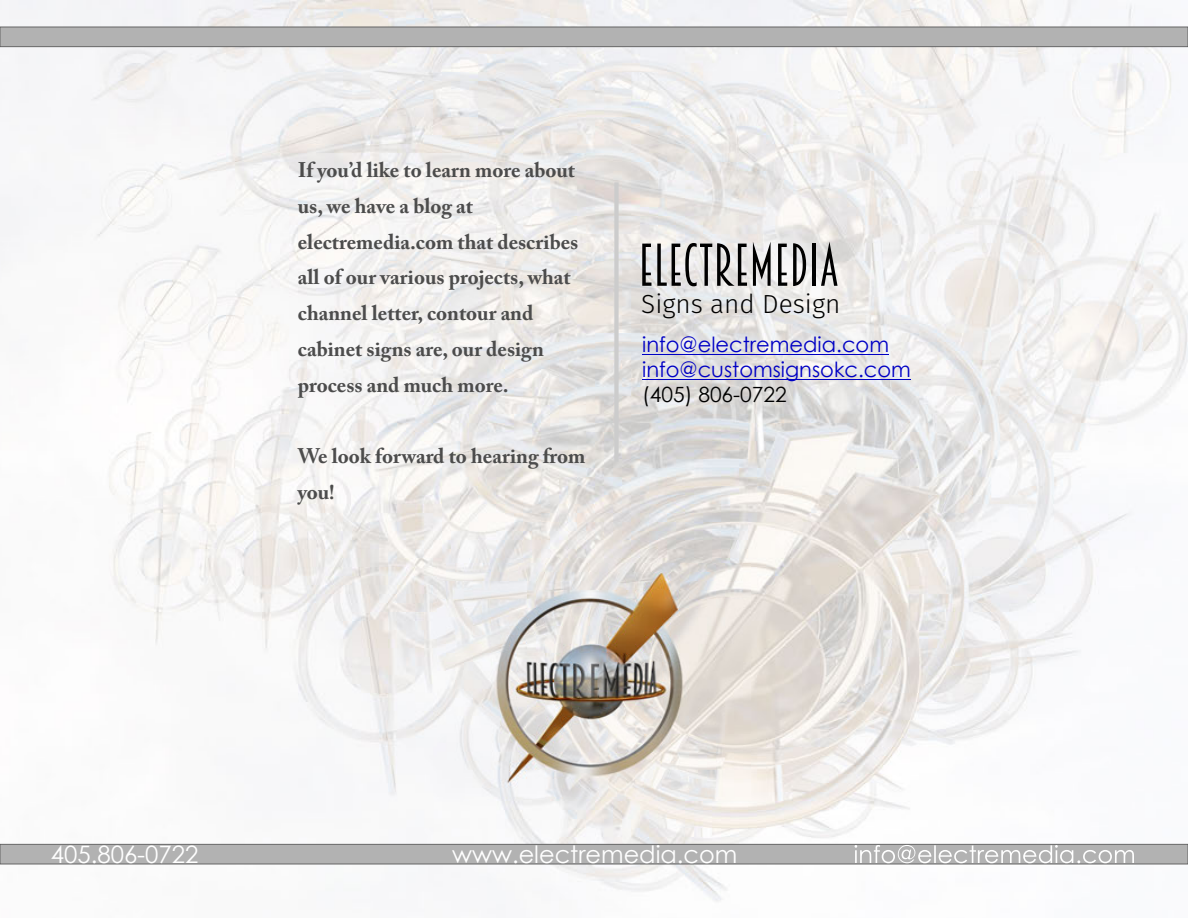
<style>
.page{position:relative;width:1188px;height:918px;background:#fff}
.page>*{position:absolute;margin:0;border:0;box-sizing:border-box;transform-origin:0 0}
.t1{font:54.15px "Breamcatcher";color:#000}
.t2{font:300 26.1px "Fira Sans";color:#000}
.t3{font:24px "Century Gothic";color:#fff}
.t4{font:700 21px/35.7px "Adobe Caslon Pro";color:#4c4c4c}
.t5{font:21px/25px "Century Gothic";color:#0000c4}
.t6{font:21px "Century Gothic";color:#000}
</style>
<div class="page">
<img style="left:0;top:0;width:1188px;height:902px">
<div style="left:0;top:844px;width:1188px;height:20px;background:#b2b2b2;border:1px solid #666"></div>
<div style="left:0;top:27px;width:1188px;height:20px;background:#b2b2b2;border:1px solid #666"></div>
<svg style="left:854px;top:845px;width:282px;height:21px"></svg>
<img style="left:437px;top:564px;width:314px;height:235px">
<div style="left:614px;top:182px;width:5px;height:280px;background:#ccc"></div>
<hr style="left:642px;top:354px;width:247px;height:1px;background:#0000c4">
<hr style="left:642px;top:379px;width:269px;height:1px;background:#0000c4">
<p class="t4" style="left:298px;top:154px;width:282px">If you’d like to learn more about us, we have a blog at electremedia.com that describes all of our various projects, what channel letter, contour and cabinet signs are, our design process and much more.</p>
<p class="t4" style="left:298px;top:440px;width:289px">We look forward to hearing from you!</p>
<h1 class="t1" style="left:639px;top:244px;width:202px">ELECTREMEDIA</h1>
<p class="t2" style="left:641px;top:288px;width:201px">Signs and Design</p>
<p class="t5" style="left:642px;top:334px;width:270px">info@electremedia.com info@customsignsokc.com</p>
<p class="t6" style="left:642px;top:387px;width:146px">(405) 806-0722</p>
<p class="t3" style="left:51px;top:845px;width:149px">405.806-0722</p>
<p class="t3" style="left:452px;top:845px;width:287px">www.electremedia.com</p>
</div>
